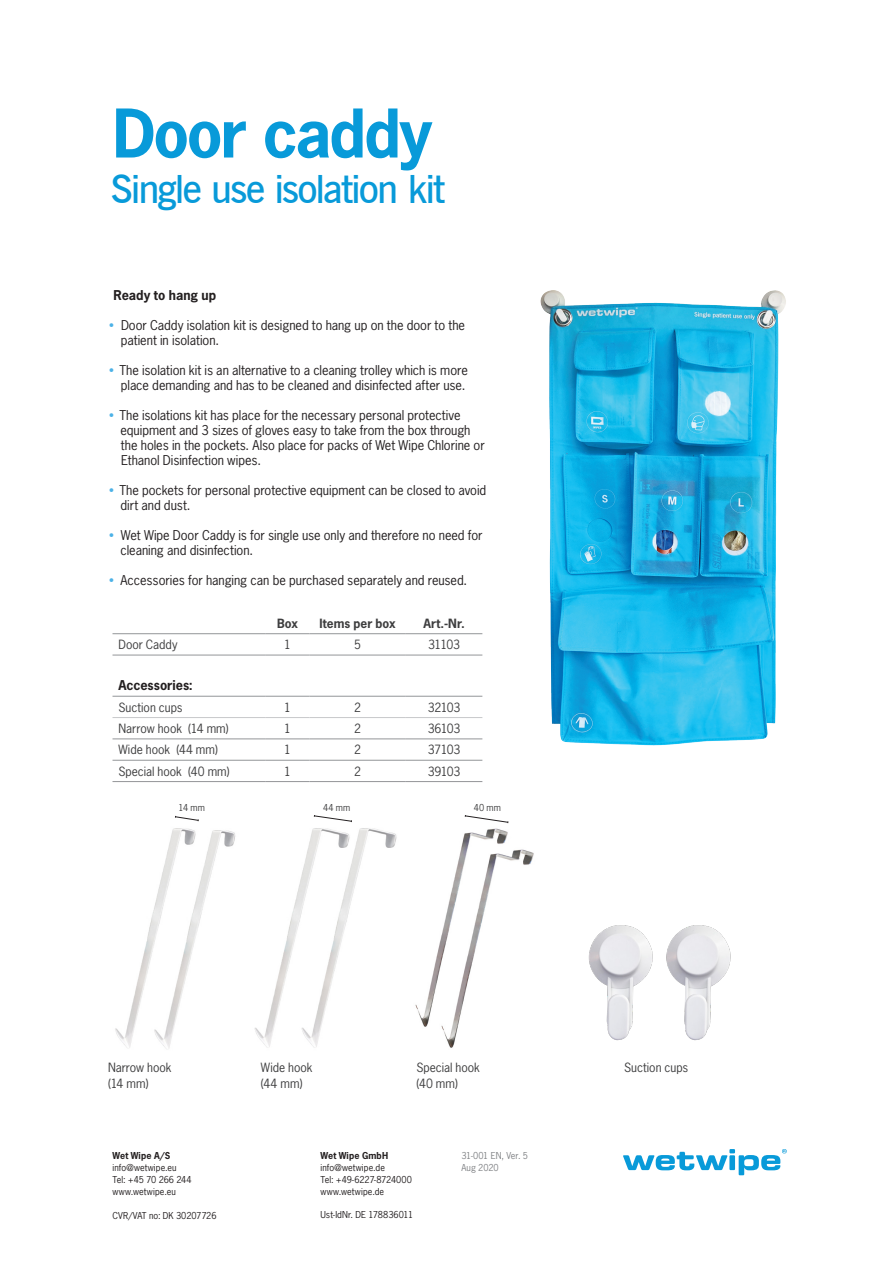
<style>
.page{position:relative;width:893px;height:1263px;background:#fff}
.page>*{position:absolute;margin:0;border:0;box-sizing:border-box;transform-origin:0 0}
._1st_Title{font:700 63px "News Gothic Std";letter-spacing:-.035em;color:#089ad9}
._1st_Title-2{font:600 39px "News Gothic BT";letter-spacing:-.05em;color:#089ad9}
.t1{font:12.75px/15px "News Gothic Std";letter-spacing:-.005em;color:#231f20}
.t2{font:700 12.75px "News Gothic Std";letter-spacing:-.005em;color:#231f20}
.Table_Text{font:12px/16.5px "News Gothic Std";color:#3e3e3f}
.Table__Heading{font:700 12px "News Gothic Std";color:#3e3e3f}
.Wet_Wipe{font:9px "News Gothic Std";letter-spacing:.005em;color:#231f20}
.Wet_Wipe-2{font:9px/12px "News Gothic Std";letter-spacing:-.005em;color:#808285}
.Wet_Wipe-3{font:700 9px "News Gothic Std";letter-spacing:.015em;color:#231f20}
.Wet_Wipe-4{font:9px "News Gothic Std";letter-spacing:-.025em;color:#231f20}
.Table_Text-2{font:9px "News Gothic Std";letter-spacing:.015em;color:#3e3e3f}
.s1{font-family:"News Gothic BT";font-weight:600;color:#4db2e7}
</style>
<div class="page">
<svg style="left:623px;top:1149px;width:164px;height:26px"></svg>
<hr style="left:112px;top:717px;width:154px;height:1px;background:#c7c8ca">
<hr style="left:266px;top:717px;width:43px;height:1px;background:#c7c8ca">
<hr style="left:309px;top:717px;width:97px;height:1px;background:#c7c8ca">
<hr style="left:406px;top:717px;width:76px;height:1px;background:#c7c8ca">
<hr style="left:112px;top:633px;width:154px;height:1px;background:#939598">
<hr style="left:266px;top:633px;width:43px;height:1px;background:#939598">
<hr style="left:309px;top:633px;width:97px;height:1px;background:#939598">
<hr style="left:406px;top:633px;width:76px;height:1px;background:#939598">
<hr style="left:112px;top:655px;width:154px;height:1px;background:#939598">
<hr style="left:266px;top:655px;width:43px;height:1px;background:#939598">
<hr style="left:309px;top:655px;width:97px;height:1px;background:#939598">
<hr style="left:406px;top:655px;width:76px;height:1px;background:#939598">
<hr style="left:112px;top:696px;width:154px;height:1px;background:#939598">
<hr style="left:266px;top:696px;width:43px;height:1px;background:#939598">
<hr style="left:309px;top:696px;width:97px;height:1px;background:#939598">
<hr style="left:406px;top:696px;width:76px;height:1px;background:#939598">
<hr style="left:112px;top:739px;width:154px;height:1px;background:#939598">
<hr style="left:266px;top:739px;width:43px;height:1px;background:#939598">
<hr style="left:309px;top:739px;width:97px;height:1px;background:#939598">
<hr style="left:406px;top:739px;width:76px;height:1px;background:#939598">
<hr style="left:112px;top:760px;width:154px;height:1px;background:#939598">
<hr style="left:266px;top:760px;width:43px;height:1px;background:#939598">
<hr style="left:309px;top:760px;width:97px;height:1px;background:#939598">
<hr style="left:406px;top:760px;width:76px;height:1px;background:#939598">
<hr style="left:112px;top:781px;width:154px;height:1px;background:#939598">
<hr style="left:266px;top:781px;width:43px;height:1px;background:#939598">
<hr style="left:309px;top:781px;width:97px;height:1px;background:#939598">
<hr style="left:406px;top:781px;width:76px;height:1px;background:#939598">
<img style="left:447px;top:849px;width:87px;height:199px">
<img style="left:415px;top:815px;width:106px;height:225px">
<img style="left:255px;top:916px;width:37px;height:132px">
<img style="left:292px;top:822px;width:105px;height:226px">
<img style="left:115px;top:922px;width:36px;height:126px">
<img style="left:151px;top:815px;width:104px;height:233px">
<svg style="left:175px;top:816px;width:24px;height:5px"></svg>
<svg style="left:314px;top:815px;width:38px;height:7px"></svg>
<svg style="left:465px;top:815px;width:43px;height:8px"></svg>
<img style="left:540px;top:290px;width:246px;height:456px">
<img style="left:588px;top:925px;width:65px;height:116px">
<img style="left:666px;top:925px;width:65px;height:116px">
<p class="_1st_Title" style="left:113px;top:92px;width:321px">Door caddy</p>
<p class="_1st_Title-2" style="left:111px;top:165px;width:336px">Single use isolation kit</p>
<p class="t2" style="left:114px;top:287px;width:104px">Ready to hang up</p>
<p class="t1" style="left:121px;top:318px;width:346px;text-indent:-13px"><span class="s1">•</span> Door Caddy isolation kit is designed to hang up on the door to the patient in isolation.</p>
<p class="t1" style="left:108px;top:363px;width:362px;text-align:right"><span class="s1">•</span> The isolation kit is an alternative to a cleaning trolley which is more place demanding and has to be cleaned and disinfected after use.</p>
<p class="t1" style="left:120px;top:408px;width:366px;text-indent:-13px"><span class="s1">•</span> The isolations kit has place for the necessary personal protective equipment and 3 sizes of gloves easy to take from the box through the holes in the pockets. Also place for packs of Wet Wipe Chlorine or Ethanol Disinfection wipes.</p>
<p class="t1" style="left:120px;top:483px;width:367px;text-indent:-13px"><span class="s1">•</span> The pockets for personal protective equipment can be closed to avoid dirt and dust.</p>
<p class="t1" style="left:120px;top:528px;width:364px;text-indent:-13px"><span class="s1">•</span> Wet Wipe Door Caddy is for single use only and therefore no need for cleaning and disinfection.</p>
<p class="t1" style="left:108px;top:573px;width:361px"><span class="s1">•</span> Accessories for hanging can be purchased separately and reused.</p>
<p class="Table__Heading" style="left:277px;top:615px;width:22px">Box</p>
<p class="Table__Heading" style="left:319px;top:615px;width:78px">Items per box</p>
<p class="Table__Heading" style="left:423px;top:615px;width:43px">Art.-Nr.</p>
<p class="Table_Text" style="left:118px;top:636px;width:61px">Door Caddy</p>
<p class="Table_Text" style="left:284px;top:636px;width:8px">1</p>
<p class="Table_Text" style="left:354px;top:636px;width:8px">5</p>
<p class="Table_Text" style="left:428px;top:636px;width:33px">31103</p>
<p class="t2" style="left:118px;top:677px;width:76px">Accessories:</p>
<p class="Table_Text" style="left:118px;top:699px;width:66px">Suction cups</p>
<p class="Table_Text" style="left:284px;top:699px;width:8px">1</p>
<p class="Table_Text" style="left:354px;top:699px;width:8px">2</p>
<p class="Table_Text" style="left:428px;top:699px;width:34px">32103</p>
<p class="Table_Text" style="left:118px;top:720px;width:112px">Narrow hook (14 mm)</p>
<p class="Table_Text" style="left:284px;top:720px;width:8px">1</p>
<p class="Table_Text" style="left:354px;top:720px;width:8px">2</p>
<p class="Table_Text" style="left:428px;top:720px;width:34px">36103</p>
<p class="Table_Text" style="left:118px;top:741px;width:101px">Wide hook (44 mm)</p>
<p class="Table_Text" style="left:284px;top:741px;width:8px">1</p>
<p class="Table_Text" style="left:354px;top:741px;width:8px">2</p>
<p class="Table_Text" style="left:428px;top:741px;width:34px">37103</p>
<p class="Table_Text" style="left:118px;top:763px;width:113px">Special hook (40 mm)</p>
<p class="Table_Text" style="left:284px;top:763px;width:8px">1</p>
<p class="Table_Text" style="left:354px;top:763px;width:8px">2</p>
<p class="Table_Text" style="left:428px;top:763px;width:34px">39103</p>
<p class="Table_Text-2" style="left:179px;top:802px;width:28px">14 mm</p>
<p class="Table_Text-2" style="left:323px;top:802px;width:29px">44 mm</p>
<p class="Table_Text-2" style="left:474px;top:802px;width:29px">40 mm</p>
<p class="Table_Text" style="left:108px;top:1059px;width:65px">Narrow hook</p>
<p class="Table_Text" style="left:108px;top:1075px;width:42px">(14 mm)</p>
<p class="Table_Text" style="left:261px;top:1059px;width:53px">Wide hook</p>
<p class="Table_Text" style="left:624px;top:1059px;width:66px">Suction cups</p>
<p class="Table_Text" style="left:261px;top:1075px;width:43px">(44 mm)</p>
<p class="Table_Text" style="left:416px;top:1059px;width:65px">Special hook (40 mm)</p>
<p class="Wet_Wipe-3" style="left:112px;top:1150px;width:59px">Wet Wipe A/S</p>
<p class="Wet_Wipe" style="left:112px;top:1162px;width:66px">info@wetwipe.eu</p>
<p class="Wet_Wipe" style="left:112px;top:1174px;width:81px">Tel: +45 70 266 244</p>
<p class="Wet_Wipe" style="left:112px;top:1186px;width:65px">www.wetwipe.eu</p>
<p class="Wet_Wipe" style="left:112px;top:1210px;width:106px">CVR/VAT no: DK 30207726</p>
<p class="Wet_Wipe-3" style="left:320px;top:1150px;width:69px">Wet Wipe GmbH</p>
<p class="Wet_Wipe" style="left:320px;top:1162px;width:66px">info@wetwipe.de</p>
<p class="Wet_Wipe-4" style="left:320px;top:1174px;width:93px">Tel: +49-6227-8724000</p>
<p class="Wet_Wipe" style="left:320px;top:1186px;width:65px">www.wetwipe.de</p>
<p class="Wet_Wipe" style="left:320px;top:1209px;width:94px">Ust-IdNr. DE 178836011</p>
<p class="Wet_Wipe-2" style="left:461px;top:1149px;width:68px">31-001 EN, Ver. 5<br>Aug 2020</p>
</div>
